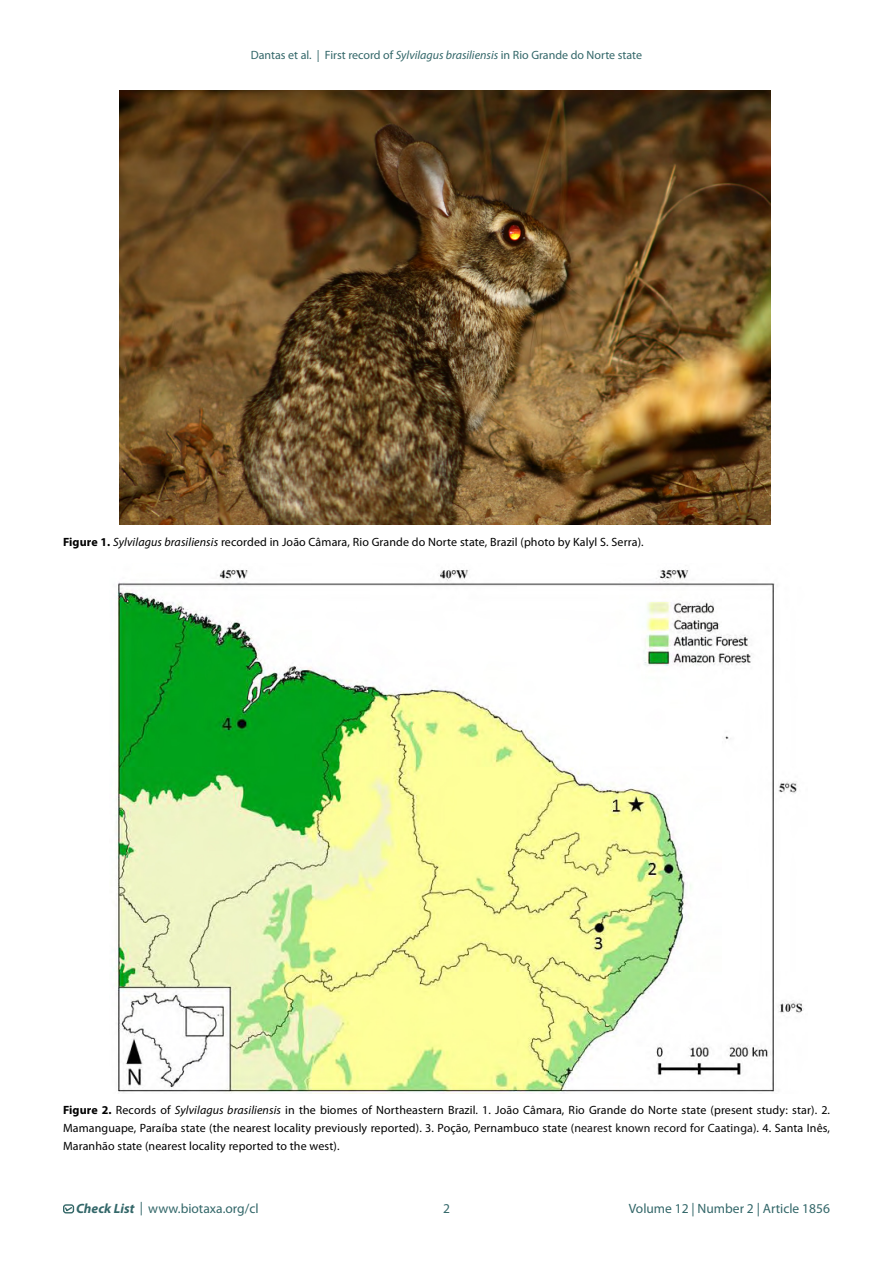
<style>
.page{position:relative;width:893px;height:1263px;background:#fff}
.page>*{position:absolute;margin:0;border:0;box-sizing:border-box;transform-origin:0 0}
.t1{font:13.5px "Myriad Pro";color:#336769}
.t2{font:12px/18px "Myriad Pro";letter-spacing:.01em;color:#000;text-align:justify}
.t3{font:12px "Myriad Pro";color:#336769}
.s1{font-style:italic}
.s2{font-weight:700}
.s3{color:#0d0d0d}
.s4{font-weight:700;font-style:italic}
</style>
<div class="page">
<div style="left:63px;top:1204px;width:11px;height:9px;border:1px solid #336767;border-radius:2px"></div>
<svg style="left:64px;top:1206px;width:9px;height:6px"></svg>
<img style="left:119px;top:90px;width:651px;height:434px">
<img style="left:115px;top:569px;width:689px;height:524px">
<p class="t3" style="left:251px;top:47px;width:393px">Dantas et al. | First record of <span class="s1">Sylvilagus brasiliensis</span> in Rio Grande do Norte state</p>
<p class="t2" style="left:63px;top:533px;width:582px"><span class="s2">Figure 1.</span> <span class="s1">Sylvilagus brasiliensis</span> recorded in João Câmara, Rio Grande do Norte state, Brazil (photo by Kalyl S. Serra).</p>
<p class="t2" style="left:63px;top:1100px;width:769px"><span class="s2">Figure 2.</span> Records of <span class="s1">Sylvilagus brasiliensis</span> in the biomes of Northeastern Brazil. 1. João Câmara, Rio Grande do Norte state (present study: star). 2.<br>Mamanguape, Paraíba state (the nearest locality previously reported). 3. Poção, Pernambuco state (<span class="s3">nearest known record for Caatinga)</span>. 4. Santa Inês, Maranhão state (nearest locality reported to the west).</p>
<p class="t1" style="left:76px;top:1200px;width:184px"><span class="s4">Check List</span> | www.biotaxa.org/cl</p>
<p class="t1" style="left:443px;top:1200px;width:8px">2</p>
<p class="t1" style="left:629px;top:1200px;width:203px">Volume 12 | Number 2 | Article 1856</p>
</div>
